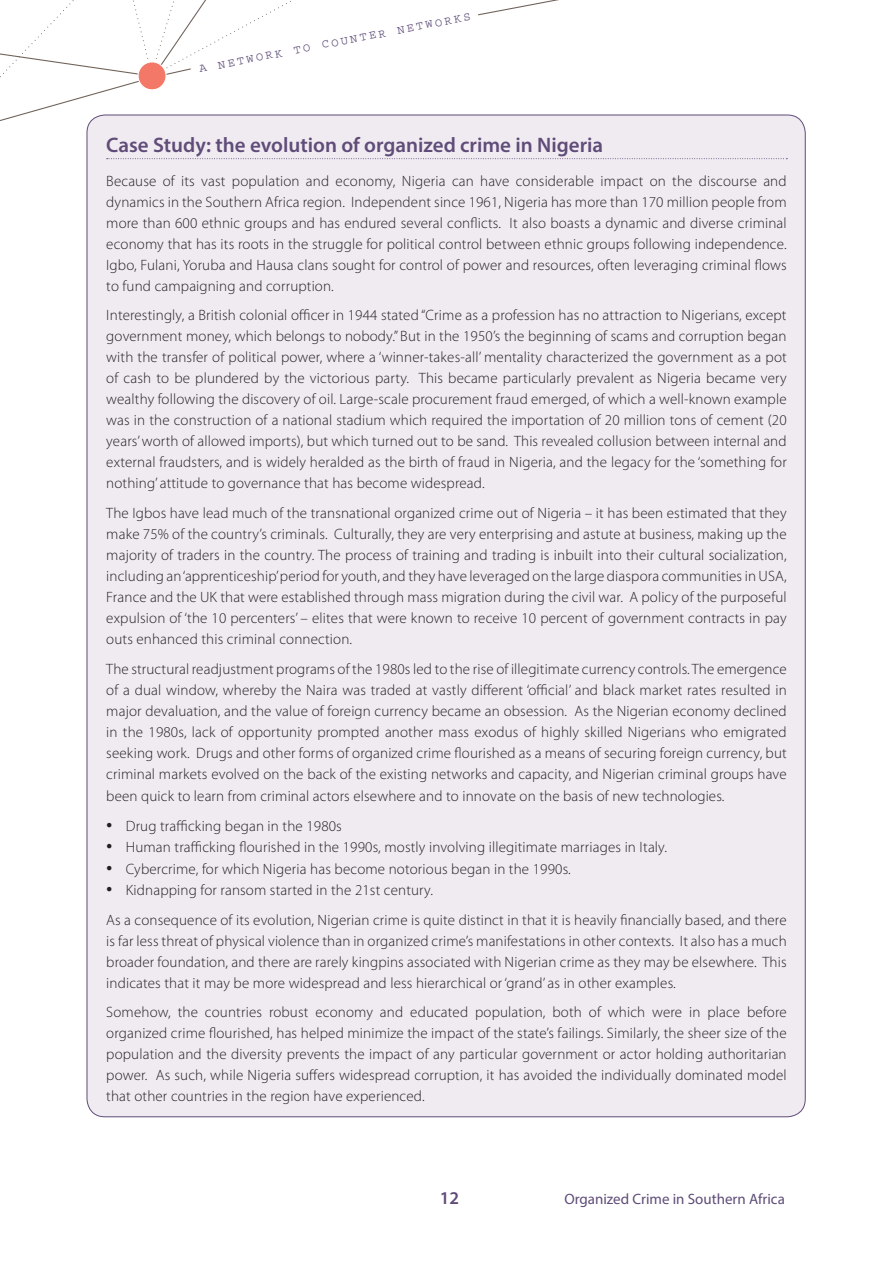
<style>
.page{position:relative;width:893px;height:1263px;background:#fff}
.page>*{position:absolute;margin:0;border:0;box-sizing:border-box;transform-origin:0 0}
.Sub_Header___Rule{font:600 21px "Myriad Pro";color:#5f4c78}
.t1{font:600 18px "Myriad Pro";color:#5f4c78}
.Body_Text___space{font:300 15px/21px "Myriad Pro";letter-spacing:.01em;color:#231f20;text-align:justify}
.t2{font:15px "Myriad Pro";color:#5f4c78}
.t3{font:12px "Courier Std";color:#5f4c78}
.s1{font-family:"Times New Roman";font-weight:400;font-size:18px}
</style>
<div class="page">
<svg style="left:0;top:0;width:391px;height:146px"></svg>
<svg style="left:478px;top:0;width:81px;height:16px"></svg>
<div style="left:87px;top:115px;width:718px;height:1002px;background:#f0ebf1;border-radius:18px"></div>
<svg style="left:107px;top:158px;width:680px;height:1px"></svg>
<p class="t3" style="left:198px;top:62px;width:277px;rotate:-11deg">A NETWORK TO COUNTER NETWORKS</p>
<p class="Sub_Header___Rule" style="left:106px;top:132px;width:498px">Case Study: the evolution of organized crime in Nigeria</p>
<p class="Body_Text___space" style="left:106px;top:170px;width:682px">Because of its vast population and economy, Nigeria can have considerable impact on the discourse and dynamics in the Southern Africa region. Independent since 1961, Nigeria has more than 170 million people from more than 600 ethnic groups and has endured several conflicts. It also boasts a dynamic and diverse criminal economy that has its roots in the struggle for political control between ethnic groups following independence.<br>Igbo, Fulani, Yoruba and Hausa clans sought for control of power and resources, often leveraging criminal flows to fund campaigning and corruption.</p>
<p class="Body_Text___space" style="left:106px;top:305px;width:682px">Interestingly, a British colonial officer in 1944 stated “Crime as a profession has no attraction to Nigerians, except government money, which belongs to nobody.” But in the 1950’s the beginning of scams and corruption began with the transfer of political power, where a ‘winner-takes-all’ mentality characterized the government as a pot of cash to be plundered by the victorious party. This became particularly prevalent as Nigeria became very wealthy following the discovery of oil. Large-scale procurement fraud emerged, of which a well-known example was in the construction of a national stadium which required the importation of 20 million tons of cement (20 years’ worth of allowed imports), but which turned out to be sand. This revealed collusion between internal and external fraudsters, and is widely heralded as the birth of fraud in Nigeria, and the legacy for the ‘something for nothing’ attitude to governance that has become widespread.</p>
<p class="Body_Text___space" style="left:106px;top:502px;width:682px">The Igbos have lead much of the transnational organized crime out of Nigeria – it has been estimated that they make 75% of the country’s criminals. Culturally, they are very enterprising and astute at business, making up the majority of traders in the country. The process of training and trading is inbuilt into their cultural socialization, including an ‘apprenticeship’ period for youth, and they have leveraged on the large diaspora communities in USA, France and the UK that were established through mass migration during the civil war. A policy of the purposeful expulsion of ‘the 10 percenters’ – elites that were known to receive 10 percent of government contracts in pay outs enhanced this criminal connection.</p>
<p class="Body_Text___space" style="left:106px;top:658px;width:682px">The structural readjustment programs of the 1980s led to the rise of illegitimate currency controls. The emergence of a dual window, whereby the Naira was traded at vastly different ‘official’ and black market rates resulted in major devaluation, and the value of foreign currency became an obsession. As the Nigerian economy declined in the 1980s, lack of opportunity prompted another mass exodus of highly skilled Nigerians who emigrated seeking work. Drugs and other forms of organized crime flourished as a means of securing foreign currency, but criminal markets evolved on the back of the existing networks and capacity, and Nigerian criminal groups have been quick to learn from criminal actors elsewhere and to innovate on the basis of new technologies.</p>
<p class="Body_Text___space" style="left:106px;top:815px;width:237px"><span class="s1">•</span> Drug trafficking began in the 1980s</p>
<p class="Body_Text___space" style="left:106px;top:836px;width:562px"><span class="s1">•</span> Human trafficking flourished in the 1990s, mostly involving illegitimate marriages in Italy.</p>
<p class="Body_Text___space" style="left:106px;top:858px;width:466px"><span class="s1">•</span> Cybercrime, for which Nigeria has become notorious began in the 1990s.</p>
<p class="Body_Text___space" style="left:106px;top:880px;width:328px"><span class="s1">•</span> Kidnapping for ransom started in the 21st century.</p>
<p class="Body_Text___space" style="left:106px;top:909px;width:682px">As a consequence of its evolution, Nigerian crime is quite distinct in that it is heavily financially based, and there is far less threat of physical violence than in organized crime’s manifestations in other contexts. It also has a much broader foundation, and there are rarely kingpins associated with Nigerian crime as they may be elsewhere. This indicates that it may be more widespread and less hierarchical or ‘grand’ as in other examples.</p>
<p class="Body_Text___space" style="left:106px;top:1002px;width:682px">Somehow, the countries robust economy and educated population, both of which were in place before organized crime flourished, has helped minimize the impact of the state’s failings. Similarly, the sheer size of the population and the diversity prevents the impact of any particular government or actor holding authoritarian power. As such, while Nigeria suffers widespread corruption, it has avoided the individually dominated model that other countries in the region have experienced.</p>
<p class="t1" style="left:440px;top:1187px;width:21px">12</p>
<p class="t2" style="left:564px;top:1190px;width:222px">Organized Crime in Southern Africa</p>
</div>
